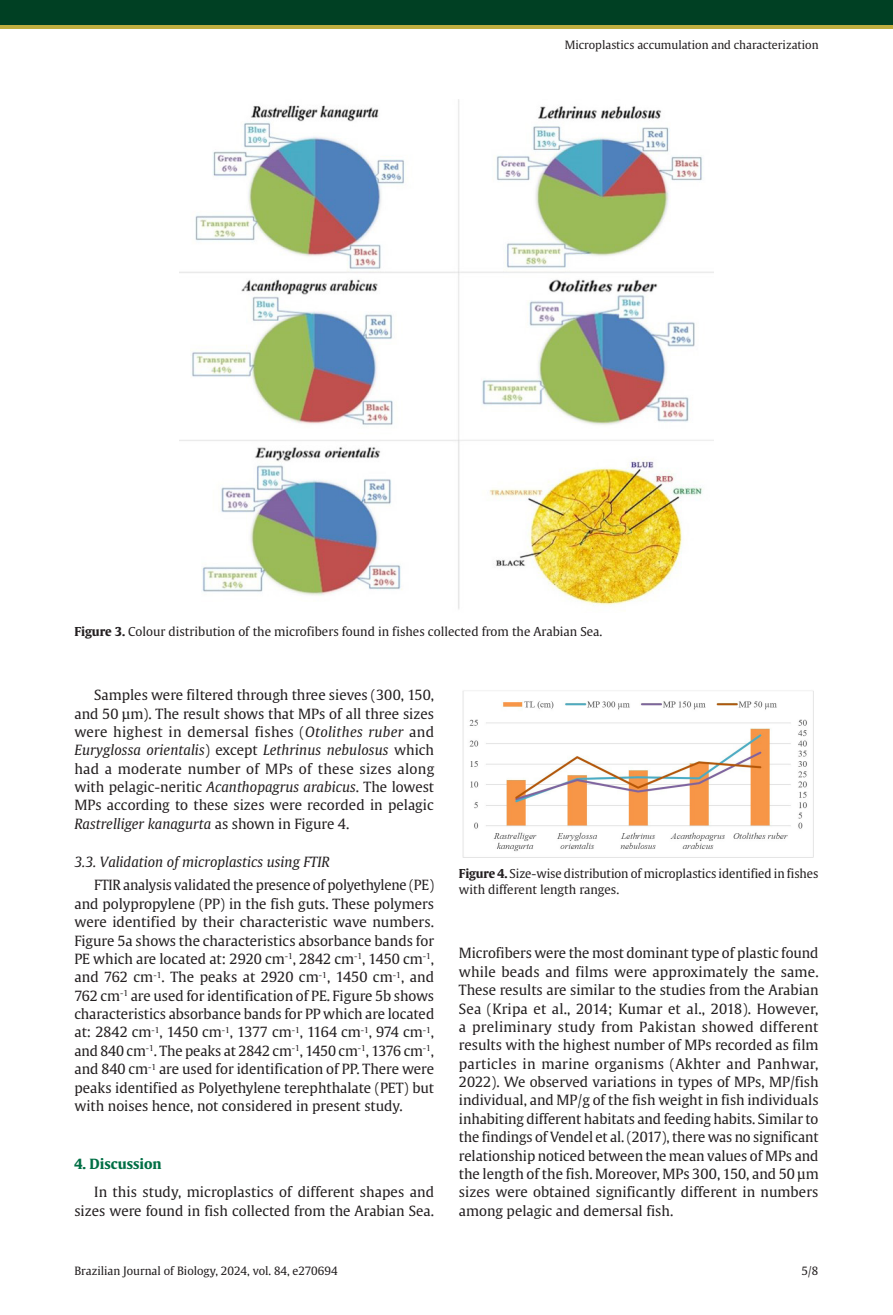
<style>
.page{position:relative;width:893px;height:1315px;background:#fff}
.page>*{position:absolute;margin:0;border:0;box-sizing:border-box;transform-origin:0 0}
.Paragraph{font:14px/18.4px "Gulliver";color:#231f20;text-align:justify}
.Heading2{font:italic 14px "Gulliver";color:#231f20}
.Heading1{font:700 14px "Gulliver";color:#006f45}
.FigureCaption{font:12.25px/16.6px "Gulliver";color:#231f20}
.t1{font:11.38px "Gulliver";color:#231f20}
.s1{font-weight:700}
.s2{font-style:italic}
</style>
<div class="page">
<div style="left:0;top:12px;width:893px;height:17px;background:#bfad40"></div>
<div style="left:0;top:0;width:893px;height:25px;background:#004023"></div>
<img style="left:180px;top:99px;width:533px;height:510px">
<img style="left:462px;top:690px;width:352px;height:168px">
<p class="t1" style="left:565px;top:37px;width:255px">Microplastics accumulation and characterization</p>
<p class="FigureCaption" style="left:74px;top:623px;width:530px"><span class="s1">Figure 3.</span> Colour distribution of the microfibers found in fishes collected from the Arabian Sea.</p>
<p class="Paragraph" style="left:74px;top:686px;width:361px;text-indent:20px">Samples were filtered through three sieves (300, 150, and 50 µm). The result shows that MPs of all three sizes were highest in demersal fishes (<span class="s2">Otolithes ruber</span> and <span class="s2">Euryglossa orientalis</span>) except <span class="s2">Lethrinus nebulosus</span> which had a moderate number of MPs of these sizes along with pelagic-neritic <span class="s2">Acanthopagrus arabicus</span>. The lowest MPs according to these sizes were recorded in pelagic <span class="s2">Rastrelliger kanagurta</span> as shown in Figure 4.</p>
<p class="Heading2" style="left:74px;top:853px;width:257px">3.3. Validation of microplastics using FTIR</p>
<p class="Paragraph" style="left:74px;top:876px;width:361px;text-indent:20px">FTIR analysis validated the presence of polyethylene (PE) and polypropylene (PP) in the fish guts. These polymers were identified by their characteristic wave numbers.<br>Figure 5a shows the characteristics absorbance bands for PE which are located at: 2920 cm<sup>-1</sup>, 2842 cm<sup>-1</sup>, 1450 cm<sup>-1</sup>, and 762 cm<sup>-1</sup>. The peaks at 2920 cm<sup>-1</sup>, 1450 cm<sup>-1</sup>, and 762 cm<sup>-1</sup> are used for identification of PE. Figure 5b shows characteristics absorbance bands for PP which are located at: 2842 cm<sup>-1</sup>, 1450 cm<sup>-1</sup>, 1377 cm<sup>-1</sup>, 1164 cm<sup>-1</sup>, 974 cm<sup>-1</sup>, and 840 cm<sup>-1</sup>. The peaks at 2842 cm<sup>-1</sup>, 1450 cm<sup>-1</sup>, 1376 cm<sup>-1</sup>, and 840 cm<sup>-1</sup> are used for identification of PP. There were peaks identified as Polyethylene terephthalate (PET) but with noises hence, not considered in present study.</p>
<p class="Heading1" style="left:74px;top:1155px;width:89px">4. Discussion</p>
<p class="Paragraph" style="left:74px;top:1183px;width:361px;text-align:right">In this study, microplastics of different shapes and sizes were found in fish collected from the Arabian Sea.</p>
<p class="FigureCaption" style="left:459px;top:864px;width:361px"><span class="s1">Figure 4.</span> Size-wise distribution of microplastics identified in fishes with different length ranges.</p>
<p class="Paragraph" style="left:459px;top:944px;width:361px">Microfibers were the most dominant type of plastic found while beads and films were approximately the same.<br>These results are similar to the studies from the Arabian Sea (Kripa et al., 2014; Kumar et al., 2018). However, a preliminary study from Pakistan showed different results with the highest number of MPs recorded as film particles in marine organisms (Akhter and Panhwar, 2022). We observed variations in types of MPs, MP/fish individual, and MP/g of the fish weight in fish individuals inhabiting different habitats and feeding habits. Similar to the findings of Vendel et al. (2017), there was no significant relationship noticed between the mean values of MPs and the length of the fish. Moreover, MPs 300, 150, and 50 µm sizes were obtained significantly different in numbers among pelagic and demersal fish.</p>
<p class="t1" style="left:74px;top:1264px;width:265px">Brazilian Journal of Biology, 2024, vol. 84, e270694</p>
<p class="t1" style="left:801px;top:1264px;width:19px">5/8</p>
</div>
